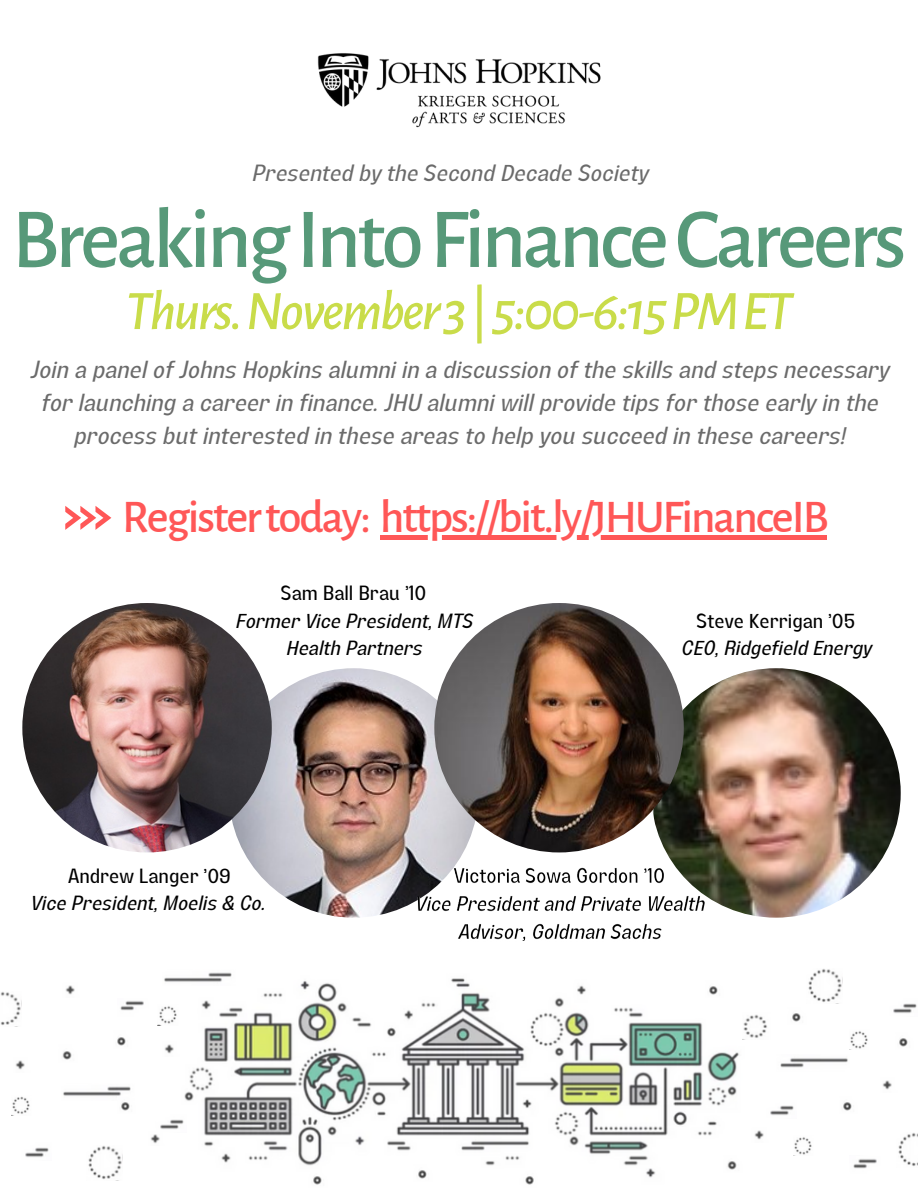
<style>
.page{position:relative;width:918px;height:1188px;background:#fff}
.page>*{position:absolute;margin:0;border:0;box-sizing:border-box;transform-origin:0 0}
.t1{font:500 85.65px "Alegreya Sans";letter-spacing:-.045em;color:#579979}
.t2{font:italic 500 55.8px "Alegreya Sans";letter-spacing:-.045em;color:#c9dc4a}
.t3{font:500 46.95px "Alegreya Sans";letter-spacing:-.045em;color:#ff5757}
.t4{font:italic 24px/32.7px "Lazord";color:#6b6b6b;text-align:center}
.t5{font:italic 22.95px "Lazord";color:#6b6b6b}
.t6{font:italic 20.1px/27.6px "Lazord";color:#000;text-align:center}
.t7{font:20.1px "Lazord";color:#000}
.s1{font-style:normal}
</style>
<div class="page">
<img style="left:317px;top:53px;width:284px;height:75px">
<div style="left:380px;top:535px;width:447px;height:5px;background:#ff5757"></div>
<svg style="left:65px;top:506px;width:46px;height:24px"></svg>
<img style="left:651px;top:668px;width:250px;height:250px;border-radius:50%">
<img style="left:229px;top:668px;width:249px;height:250px;border-radius:50%">
<img style="left:434px;top:603px;width:250px;height:249px;border-radius:50%">
<img style="left:22px;top:603px;width:250px;height:249px;border-radius:50%">
<img style="left:411px;top:866px;width:297px;height:75px">
<img style="left:184px;top:978px;width:555px;height:207px">
<img style="left:724px;top:1155px;width:15px;height:18px">
<img style="left:705px;top:981px;width:19px;height:17px">
<img style="left:414px;top:1164px;width:19px;height:17px">
<img style="left:754px;top:1130px;width:10px;height:10px">
<img style="left:164px;top:1044px;width:10px;height:10px">
<img style="left:150px;top:1134px;width:10px;height:10px">
<img style="left:792px;top:1013px;width:9px;height:9px">
<img style="left:117px;top:1037px;width:9px;height:9px">
<img style="left:770px;top:1105px;width:24px;height:10px">
<img style="left:120px;top:1001px;width:24px;height:10px">
<img style="left:160px;top:1114px;width:26px;height:18px">
<img style="left:742px;top:1014px;width:25px;height:26px">
<img style="left:158px;top:1006px;width:19px;height:19px">
<img style="left:793px;top:1137px;width:19px;height:19px">
<img style="left:780px;top:1058px;width:68px;height:10px">
<img style="left:63px;top:1086px;width:68px;height:10px">
<img style="left:164px;top:972px;width:72px;height:14px">
<img style="left:808px;top:969px;width:35px;height:33px">
<img style="left:88px;top:1146px;width:35px;height:33px">
<img style="left:121px;top:1102px;width:9px;height:9px">
<img style="left:898px;top:1133px;width:20px;height:33px">
<img style="left:0;top:992px;width:22px;height:33px">
<img style="left:25px;top:1147px;width:24px;height:10px">
<img style="left:893px;top:1003px;width:24px;height:10px">
<img style="left:853px;top:1159px;width:24px;height:10px">
<img style="left:882px;top:1080px;width:10px;height:10px">
<img style="left:15px;top:1060px;width:10px;height:10px">
<img style="left:65px;top:985px;width:10px;height:10px">
<img style="left:62px;top:1051px;width:10px;height:9px">
<img style="left:843px;top:1102px;width:9px;height:9px">
<img style="left:899px;top:1038px;width:9px;height:9px">
<img style="left:11px;top:1096px;width:19px;height:20px">
<img style="left:850px;top:1031px;width:18px;height:19px">
<p class="t5" style="left:251px;top:165px;width:398px">Presented by the Second Decade Society</p>
<h1 class="t1" style="left:12px;top:198px;width:896px">BreakingIntoFinanceCareers</h1>
<h2 class="t2" style="left:125px;top:284px;width:669px">Thurs.November3<span class="s1">|</span>5:00-6:15PMET</h2>
<p class="t4" style="left:29px;top:357px;width:861px">Join a panel of Johns Hopkins alumni in a discussion of the skills and steps necessary for launching a career in finance. JHU alumni will provide tips for those early in the process but interested in these areas to help you succeed in these careers!</p>
<h3 class="t3" style="left:122px;top:494px;width:708px">Registertoday: https://bit.ly/JHUFinanceIB</h3>
<p class="t7" style="left:281px;top:586px;width:147px">Sam Ball Brau ’10</p>
<p class="t6" style="left:235px;top:609px;width:239px">Former Vice President, MTS<br>Health Partners</p>
<p class="t7" style="left:697px;top:613px;width:160px">Steve Kerrigan ’05</p>
<p class="t6" style="left:681px;top:637px;width:192px">CEO, Ridgefield Energy</p>
<p class="t7" style="left:68px;top:868px;width:164px">Andrew Langer ’09</p>
<p class="t6" style="left:30px;top:892px;width:236px">Vice President, Moelis &amp; Co.</p>
</div>
